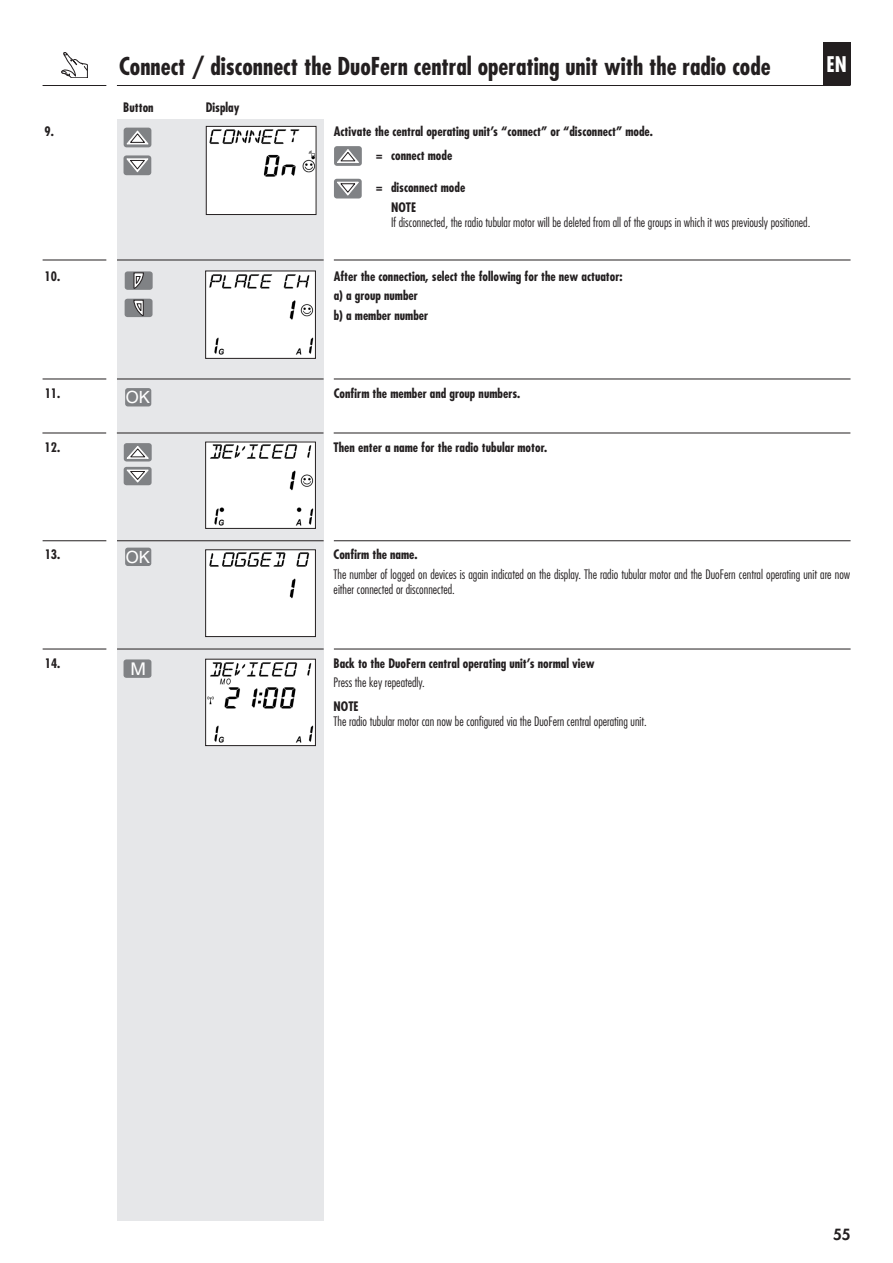
<style>
.page{position:relative;width:893px;height:1263px;background:#fff}
.page>*{position:absolute;margin:0;border:0;box-sizing:border-box;transform-origin:0 0}
.t1{font:700 condensed 24px "Futura";color:#231f20}
.t2{font:700 condensed 21px "Futura";color:#fff}
.t3{font:17.55px "Helvetica";color:#fff;scale:1.06 1}
.t4{font:16.8px "Helvetica";color:#fff}
.t5{font:800 15px "Futura";color:#231f20}
.t6{font:700 condensed 12.75px/19.6px "Futura";color:#231f20}
.t7{font:300 condensed 12.75px/15px "Futura";color:#231f20}
</style>
<div class="page">
<div style="left:823px;top:43px;width:27px;height:42px;background:#231f20"></div>
<hr style="left:117px;top:85px;width:733px;height:1px;background:#231f20">
<hr style="left:43px;top:85px;width:63px;height:1px;background:#231f20">
<div style="left:117px;top:119px;width:206px;height:1101px;background:#e6e7e9"></div>
<div style="left:125px;top:271px;width:28px;height:19px;background:#808285;border-radius:3px"></div>
<svg style="left:134px;top:273px;width:9px;height:15px"></svg>
<div style="left:125px;top:299px;width:28px;height:18px;background:#808285;border-radius:3px"></div>
<svg style="left:134px;top:300px;width:9px;height:16px"></svg>
<div style="left:125px;top:388px;width:26px;height:18px;background:#808285;border-radius:3px"></div>
<img style="left:208px;top:128px;width:106px;height:85px">
<div style="left:206px;top:126px;width:110px;height:89px;border:1px solid #231f20"></div>
<img style="left:207px;top:273px;width:107px;height:84px">
<div style="left:205px;top:271px;width:111px;height:88px;border:1px solid #231f20"></div>
<div style="left:125px;top:548px;width:26px;height:18px;background:#808285;border-radius:3px"></div>
<div style="left:124px;top:443px;width:28px;height:18px;background:#808285;border-radius:3px"></div>
<svg style="left:126px;top:446px;width:23px;height:13px"></svg>
<div style="left:124px;top:467px;width:28px;height:18px;background:#808285;border-radius:3px"></div>
<svg style="left:126px;top:469px;width:23px;height:14px"></svg>
<div style="left:124px;top:659px;width:27px;height:19px;background:#808285;border-radius:3px"></div>
<img style="left:207px;top:444px;width:107px;height:83px">
<div style="left:205px;top:442px;width:111px;height:87px;border:1px solid #231f20"></div>
<img style="left:207px;top:551px;width:107px;height:84px">
<div style="left:205px;top:549px;width:111px;height:88px;border:1px solid #231f20"></div>
<img style="left:207px;top:661px;width:107px;height:83px">
<div style="left:205px;top:659px;width:111px;height:87px;border:1px solid #231f20"></div>
<div style="left:334px;top:146px;width:28px;height:20px;background:#808285;border-radius:3px"></div>
<svg style="left:337px;top:149px;width:22px;height:14px"></svg>
<div style="left:334px;top:179px;width:28px;height:19px;background:#808285;border-radius:3px"></div>
<svg style="left:337px;top:181px;width:22px;height:15px"></svg>
<hr style="left:334px;top:260px;width:516px;height:1px;background:#231f20">
<hr style="left:117px;top:260px;width:207px;height:1px;background:#231f20">
<hr style="left:43px;top:260px;width:63px;height:1px;background:#231f20">
<div style="left:124px;top:128px;width:27px;height:19px;background:#808285;border-radius:3px"></div>
<svg style="left:126px;top:130px;width:23px;height:15px"></svg>
<div style="left:124px;top:155px;width:27px;height:20px;background:#808285;border-radius:3px"></div>
<svg style="left:126px;top:158px;width:23px;height:15px"></svg>
<svg style="left:62px;top:52px;width:26px;height:26px"></svg>
<hr style="left:334px;top:379px;width:516px;height:1px;background:#231f20">
<hr style="left:117px;top:379px;width:207px;height:1px;background:#231f20">
<hr style="left:43px;top:379px;width:63px;height:1px;background:#231f20">
<hr style="left:334px;top:433px;width:516px;height:1px;background:#231f20">
<hr style="left:117px;top:433px;width:206px;height:1px;background:#231f20">
<hr style="left:42px;top:433px;width:64px;height:1px;background:#231f20">
<hr style="left:334px;top:540px;width:516px;height:1px;background:#231f20">
<hr style="left:117px;top:540px;width:207px;height:1px;background:#231f20">
<hr style="left:43px;top:540px;width:63px;height:1px;background:#231f20">
<hr style="left:334px;top:649px;width:517px;height:1px;background:#231f20">
<hr style="left:117px;top:649px;width:207px;height:1px;background:#231f20">
<hr style="left:43px;top:649px;width:63px;height:1px;background:#231f20">
<p class="t6" style="left:44px;top:122px;width:11px">9.</p>
<p class="t6" style="left:45px;top:266px;width:17px">10.</p>
<h1 class="t1" style="left:119px;top:52px;width:653px">Connect / disconnect the DuoFern central operating unit with the radio code</h1>
<p class="t6" style="left:123px;top:98px;width:32px">Button</p>
<p class="t6" style="left:206px;top:98px;width:35px">Display</p>
<p class="t6" style="left:376px;top:119px;width:278px;line-height:24px;text-indent:-43px">Activate the central operating unit’s “connect” or “disconnect” mode. = connect mode</p>
<p class="t6" style="left:391px;top:178px;width:76px;text-indent:-15px">= disconnect mode<br>NOTE</p>
<p class="t7" style="left:391px;top:214px;width:421px">If disconnected, the radio tubular motor will be deleted from all of the groups in which it was previously positioned.</p>
<p class="t6" style="left:334px;top:266px;width:290px">After the connection, select the following for the new actuator: a) a group number<br>b) a member number</p>
<h2 class="t2" style="left:826px;top:51px;width:22px">EN</h2>
<p class="t6" style="left:45px;top:383px;width:17px">11.</p>
<p class="t6" style="left:334px;top:383px;width:188px">Confirm the member and group numbers.</p>
<h3 class="t4" style="left:126px;top:388px;width:26px">OK</h3>
<p class="t6" style="left:45px;top:437px;width:17px">12.</p>
<p class="t6" style="left:334px;top:437px;width:215px">Then enter a name for the radio tubular motor.</p>
<p class="t6" style="left:45px;top:545px;width:17px">13.</p>
<p class="t6" style="left:45px;top:653px;width:17px">14.</p>
<h3 class="t4" style="left:126px;top:547px;width:26px">OK</h3>
<h3 class="t3" style="left:130px;top:659px;width:16px">M</h3>
<p class="t6" style="left:334px;top:545px;width:86px">Confirm the name.</p>
<p class="t7" style="left:334px;top:567px;width:518px">The number of logged on devices is again indicated on the display. The radio tubular motor and the DuoFern central operating unit are now either connected or disconnected.</p>
<p class="t6" style="left:334px;top:653px;width:263px">Back to the DuoFern central operating unit’s normal view</p>
<p class="t7" style="left:334px;top:675px;width:93px">Press the key repeatedly.</p>
<p class="t6" style="left:334px;top:697px;width:25px">Note</p>
<p class="t7" style="left:334px;top:714px;width:315px">The radio tubular motor can now be configured via the DuoFern central operating unit.</p>
<p class="t5" style="left:833px;top:1224px;width:19px">55</p>
</div>
